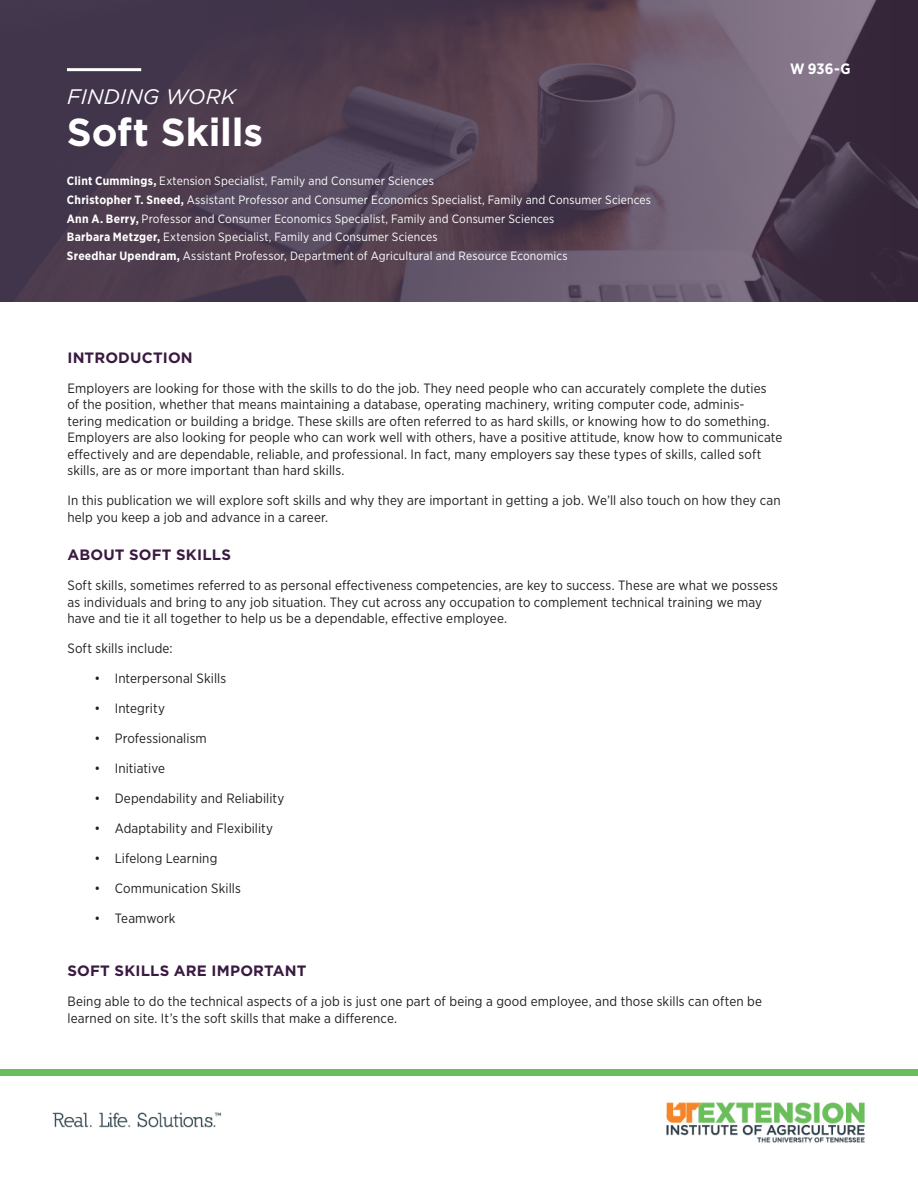
<style>
.page{position:relative;width:918px;height:1188px;background:#fff}
.page>*{position:absolute;margin:0;border:0;box-sizing:border-box;transform-origin:0 0}
.t1{font:700 39px "Gotham";letter-spacing:-.005em;color:#fff}
.t2{font:italic 21px "Gotham";letter-spacing:.005em;color:#fff}
.t3{font:700 15px "Gotham";letter-spacing:.015em;color:#3a1a41}
.PB_Number{font:700 15px "Gotham Narrow";color:#fff}
.Body_Text{font:13.5px/16.5px "Gotham Narrow";letter-spacing:.01em;color:#231f20}
.Author_Name___Cred{font:12px "Gotham Narrow";letter-spacing:.015em;color:#fff}
.s1{font-weight:700}
</style>
<div class="page">
<svg style="left:0;top:0;width:918px;height:302px;background:#544457"></svg>
<img style="left:52px;top:1102px;width:813px;height:41px">
<div style="left:0;top:1069px;width:918px;height:7px;background:#69be5c"></div>
<hr style="left:67px;top:68px;width:74px;height:3px;background:#fff">
<p class="t2" style="left:67px;top:83px;width:170px">FINDING WORK</p>
<p class="t1" style="left:67px;top:106px;width:198px">Soft Skills</p>
<p class="Author_Name___Cred" style="left:67px;top:174px;width:368px"><span class="s1">Clint Cummings,</span> Extension Specialist, Family and Consumer Sciences</p>
<p class="Author_Name___Cred" style="left:67px;top:192px;width:586px"><span class="s1">Christopher T. Sneed,</span> Assistant Professor and Consumer Economics Specialist, Family and Consumer Sciences</p>
<p class="Author_Name___Cred" style="left:67px;top:211px;width:489px"><span class="s1">Ann A. Berry,</span> Professor and Consumer Economics Specialist, Family and Consumer Sciences</p>
<p class="Author_Name___Cred" style="left:67px;top:230px;width:372px"><span class="s1">Barbara Metzger,</span> Extension Specialist, Family and Consumer Sciences</p>
<p class="Author_Name___Cred" style="left:67px;top:248px;width:502px"><span class="s1">Sreedhar Upendram,</span> Assistant Professor, Department of Agricultural and Resource Economics</p>
<p class="PB_Number" style="left:790px;top:59px;width:62px">W 936-G</p>
<p class="t3" style="left:68px;top:348px;width:127px">INTRODUCTION</p>
<p class="Body_Text" style="left:68px;top:380px;width:716px">Employers are looking for those with the skills to do the job. They need people who can accurately complete the duties<br>of the position, whether that means maintaining a database, operating machinery, writing computer code, adminis&shy;tering medication or building a bridge. These skills are often referred to as hard skills, or knowing how to do something.<br>Employers are also looking for people who can work well with others, have a positive attitude, know how to communicate effectively and are dependable, reliable, and professional. In fact, many employers say these types of skills, called soft skills, are as or more important than hard skills.</p>
<p class="Body_Text" style="left:68px;top:492px;width:715px">In this publication we will explore soft skills and why they are important in getting a job. We’ll also touch on how they can help you keep a job and advance in a career.</p>
<p class="t3" style="left:68px;top:545px;width:165px">ABOUT SOFT SKILLS</p>
<p class="Body_Text" style="left:68px;top:577px;width:712px">Soft skills, sometimes referred to as personal effectiveness competencies, are key to success. These are what we possess as individuals and bring to any job situation. They cut across any occupation to complement technical training we may have and tie it all together to help us be a dependable, effective employee.</p>
<p class="Body_Text" style="left:68px;top:640px;width:107px">Soft skills include:</p>
<p class="Body_Text" style="left:94px;top:670px;width:133px">• Interpersonal Skills</p>
<p class="Body_Text" style="left:94px;top:700px;width:72px">• Integrity</p>
<p class="Body_Text" style="left:94px;top:730px;width:114px">• Professionalism</p>
<p class="Body_Text" style="left:94px;top:760px;width:72px">• Initiative</p>
<p class="Body_Text" style="left:94px;top:790px;width:192px">• Dependability and Reliability</p>
<p class="Body_Text" style="left:94px;top:820px;width:180px">• Adaptability and Flexibility</p>
<p class="Body_Text" style="left:94px;top:850px;width:124px">• Lifelong Learning</p>
<p class="Body_Text" style="left:94px;top:880px;width:148px">• Communication Skills</p>
<p class="Body_Text" style="left:94px;top:910px;width:83px">• Teamwork</p>
<p class="t3" style="left:68px;top:961px;width:241px">SOFT SKILLS ARE IMPORTANT</p>
<p class="Body_Text" style="left:68px;top:993px;width:696px">Being able to do the technical aspects of a job is just one part of being a good employee, and those skills can often be learned on site. It’s the soft skills that make a difference.</p>
</div>
